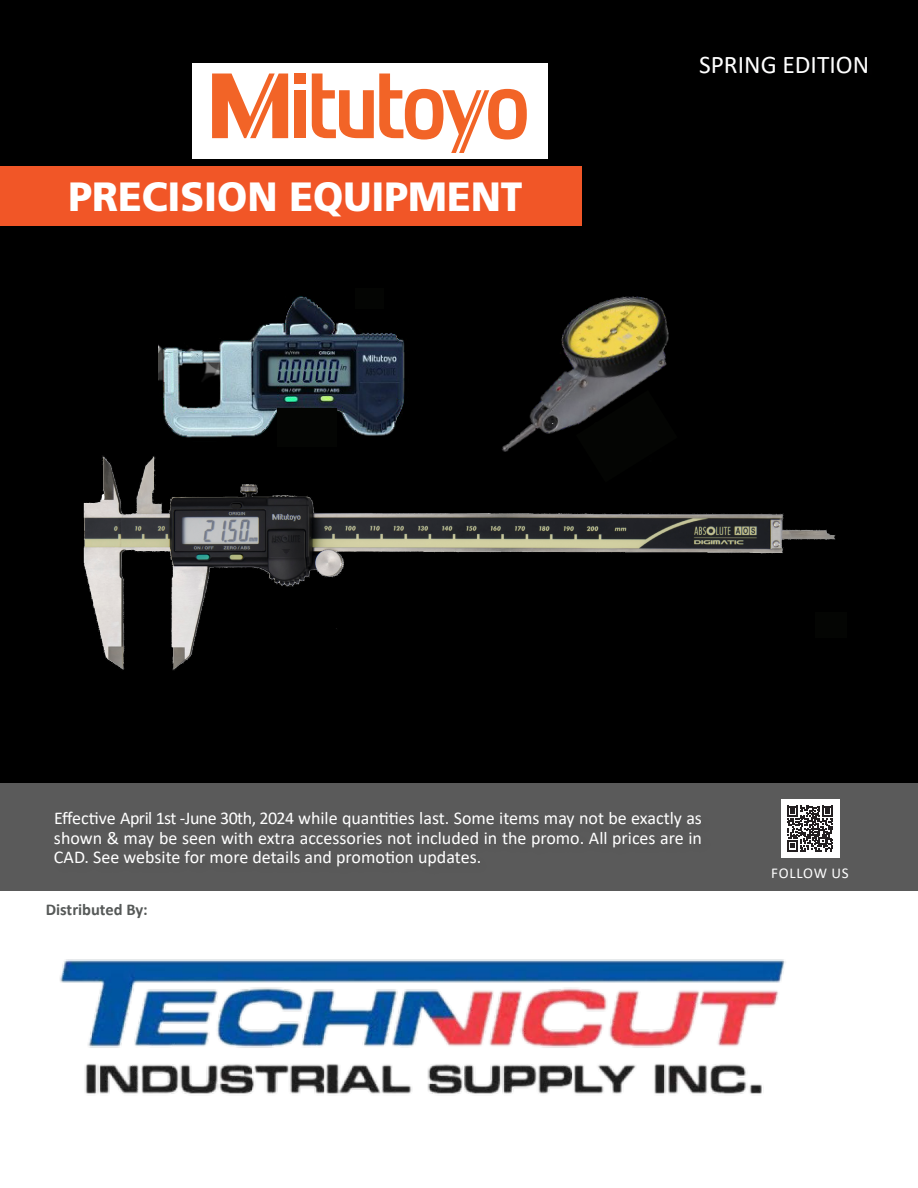
<style>
.page{position:relative;width:918px;height:1188px;background:#fff}
.page>*{position:absolute;margin:0;border:0;box-sizing:border-box;transform-origin:0 0}
.t1{font:900 40.95px "Mitutoyo Frutiger";color:#fff}
.t2{font:25.5px "Calibri";color:#fff}
.t3{font:18px/19.5px "Calibri";color:#fff;text-align:justify}
.t4{font:700 16.5px "Calibri";color:#565958}
.t5{font:15px "Calibri";letter-spacing:.045em;color:#fff}
</style>
<div class="page">
<div style="left:0;top:0;width:918px;height:834px;background:#000"></div>
<div style="left:0;top:167px;width:581px;height:59px;background:#f15627"></div>
<div style="left:0;top:783px;width:918px;height:108px;background:#5a5a5a"></div>
<div style="left:192px;top:63px;width:356px;height:96px;background:#fff"></div>
<svg style="left:312px;top:74px;width:215px;height:79px"></svg>
<div style="left:294px;top:74px;width:11px;height:10px;background:#f26427"></div>
<svg style="left:212px;top:74px;width:76px;height:64px"></svg>
<div style="left:294px;top:90px;width:11px;height:48px;background:#f26427"></div>
<div style="left:781px;top:799px;width:58px;height:59px;background:#fff"></div>
<svg style="left:787px;top:806px;width:46px;height:45px"></svg>
<img style="left:158px;top:296px;width:247px;height:127px">
<div style="left:355px;top:288px;width:28px;height:20px;background:#040503"></div>
<div style="left:278px;top:408px;width:59px;height:39px;background:#040503"></div>
<img style="left:529px;top:296px;width:140px;height:127px">
<svg style="left:576px;top:390px;width:93px;height:33px"></svg>
<img style="left:83px;top:423px;width:753px;height:248px">
<div style="left:815px;top:613px;width:32px;height:25px;background:#040503"></div>
<img style="left:60px;top:959px;width:725px;height:135px">
<p class="t1" style="left:68px;top:172px;width:456px">PRECISION EQUIPMENT</p>
<p class="t2" style="left:699px;top:47px;width:172px">SPRING EDITION</p>
<p class="t3" style="left:54px;top:808px;width:649px">Effective April 1st -June 30th, 2024 while quantities last. Some items may not be exactly as shown &amp; may be seen with extra accessories not included in the promo. All prices are in CAD. See website for more details and promotion updates.</p>
<p class="t4" style="left:46px;top:898px;width:104px">Distributed By:</p>
<p class="t5" style="left:771px;top:863px;width:79px">FOLLOW US</p>
</div>
